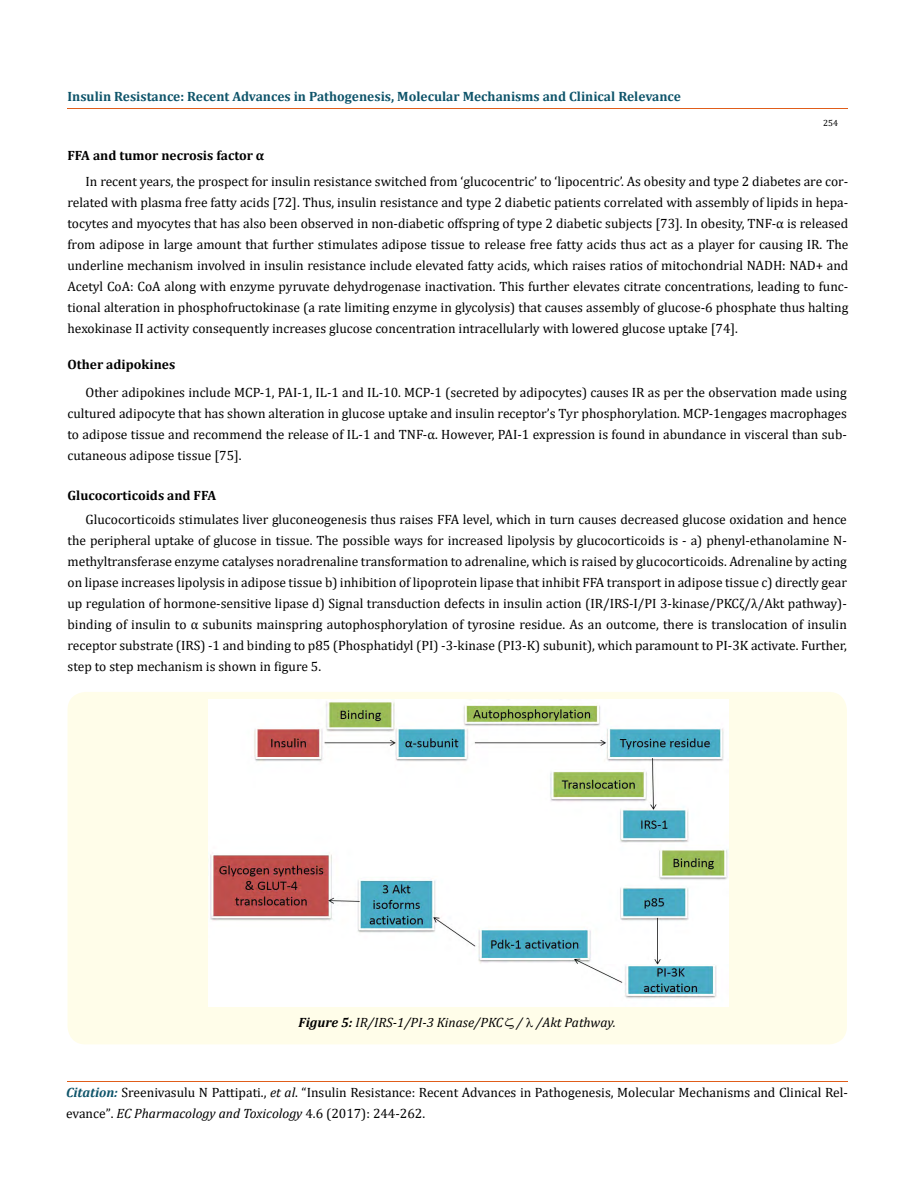
<style>
.page{position:relative;width:917px;height:1190px;background:#fff}
.page>*{position:absolute;margin:0;border:0;box-sizing:border-box;transform-origin:0 0}
.t1{font:13.5px/21px "Cambria";color:#000;text-align:justify}
.t2{font:700 13.5px "Cambria";color:#0e546a}
.t3{font:700 13.5px "Cambria";color:#000}
.t4{font:italic 13.5px "Cambria";color:#000}
.t5{font:9px "Cambria";color:#000}
.s1{font-weight:700}
.s2{font-weight:700;font-style:italic;color:#0e546a}
.s3{font-style:italic}
.s4{font-size:13.35px}
</style>
<div class="page">
<hr style="left:68px;top:1080px;width:780px;height:1px;background:#e05d1a">
<div style="left:68px;top:692px;width:778px;height:352px;background:#fffde9;border-radius:18px"></div>
<img style="left:208px;top:699px;width:520px;height:307px">
<p class="t2" style="left:68px;top:86px;width:615px">Insulin Resistance: Recent Advances in Pathogenesis, Molecular Mechanisms and Clinical Relevance</p>
<p class="t5" style="left:823px;top:117px;width:16px">254</p>
<p class="t3" style="left:68px;top:146px;width:198px">FFA and tumor necrosis factor α</p>
<p class="t1" style="left:68px;top:171px;width:782px;text-indent:18px">In recent years, the prospect for insulin resistance switched from ‘glucocentric’ to ‘lipocentric’. As obesity and type 2 diabetes are cor&shy;related with plasma free fatty acids [72]. Thus, insulin resistance and type 2 diabetic patients correlated with assembly of lipids in hepa&shy;tocytes and myocytes that has also been observed in non-diabetic offspring of type 2 diabetic subjects [73]. In obesity, TNF-α is released from adipose in large amount that further stimulates adipose tissue to release free fatty acids thus act as a player for causing IR. The underline mechanism involved in insulin resistance include elevated fatty acids, which raises ratios of mitochondrial NADH: NAD+ and Acetyl CoA: CoA along with enzyme pyruvate dehydrogenase inactivation. This further elevates citrate concentrations, leading to func&shy;tional alteration in phosphofructokinase (a rate limiting enzyme in glycolysis) that causes assembly of glucose-6 phosphate thus halting hexokinase II activity consequently increases glucose concentration intracellularly with lowered glucose uptake [74].</p>
<p class="t3" style="left:68px;top:355px;width:109px">Other adipokines</p>
<p class="t1" style="left:68px;top:381px;width:780px;text-indent:18px">Other adipokines include MCP-1, PAI-1, IL-1 and IL-10. MCP-1 (secreted by adipocytes) causes IR as per the observation made using cultured adipocyte that has shown alteration in glucose uptake and insulin receptor’s Tyr phosphorylation. MCP-1engages macrophages to adipose tissue and recommend the release of IL-1 and TNF-α. However, PAI-1 expression is found in abundance in visceral than sub&shy;cutaneous adipose tissue [75].</p>
<p class="t3" style="left:68px;top:485px;width:150px">Glucocorticoids and FFA</p>
<p class="t1" style="left:68px;top:509px;width:780px;text-indent:18px">Glucocorticoids stimulates liver gluconeogenesis thus raises FFA level, which in turn causes decreased glucose oxidation and hence the peripheral uptake of glucose in tissue. The possible ways for increased lipolysis by glucocorticoids is - a) phenyl-ethanolamine N&shy;methyltransferase enzyme catalyses noradrenaline transformation to adrenaline, which is raised by glucocorticoids. Adrenaline by acting on lipase increases lipolysis in adipose tissue b) inhibition of lipoprotein lipase that inhibit FFA transport in adipose tissue c) directly gear up regulation of hormone-sensitive lipase d) Signal transduction defects in insulin action (IR/IRS-I/PI 3-kinase/PKCζ/λ/Akt pathway)- binding of insulin to α subunits mainspring autophosphorylation of tyrosine residue. As an outcome, there is translocation of insulin receptor substrate (IRS) -1 and binding to p85 (Phosphatidyl (PI) -3-kinase (PI3-K) subunit), which paramount to PI-3K activate. Further, step to step mechanism is shown in figure 5.</p>
<p class="t4" style="left:298px;top:1012px;width:319px"><span class="s1">Figure 5:</span> IR/IRS-1/PI-3 Kinase/PKC /●/Akt Pathway.</p>
<p class="t1" style="left:66px;top:1081px;width:783px"><span class="s2">Citation:</span> Sreenivasulu N Pattipati., <span class="s3">et al</span>. “Insulin Resistance: Recent Advances in Pathogenesis, Molecular Mechanisms and Clinical Rel&shy;evance”<span class="s4">.</span> <span class="s3">EC Pharmacology and Toxicology</span> <span class="s4">4</span>.6 (2017): 244-262.</p>
</div>
